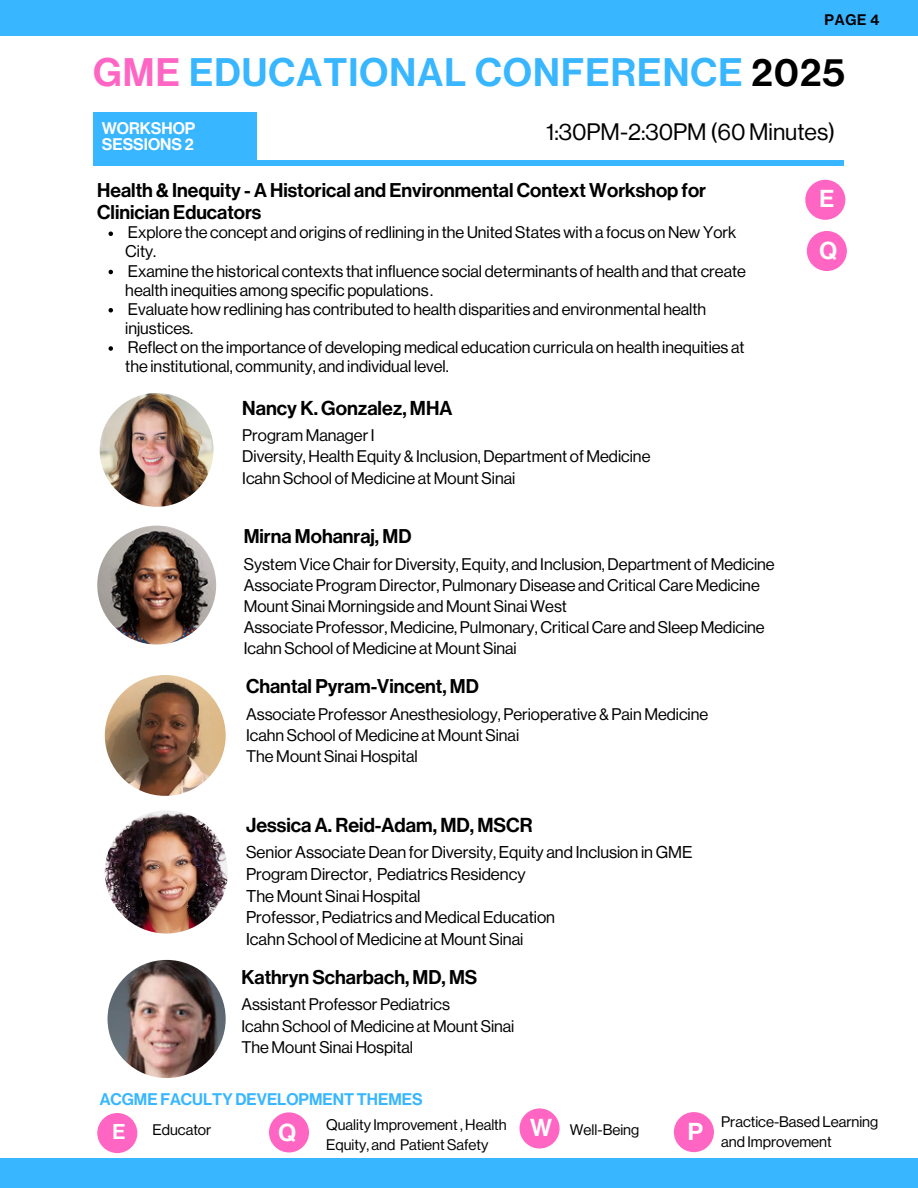
<style>
.page{position:relative;width:918px;height:1188px;background:#fff}
.page>*{position:absolute;margin:0;border:0;box-sizing:border-box;transform-origin:0 0}
.t1{font:39px "N Haas Grotesk DS Std 65 Md";letter-spacing:.03em;color:#38b6ff}
.t2{font:24px "N Haas Grotesk DS Std 65 Md";color:#fff}
.t3{font:23.4px "N Haas Grotesk DS Std 55 Rg";color:#000}
.t4{font:21px "N Haas Grotesk DS Std 65 Md";color:#fff}
.t5{font:19.8px "N Haas Grotesk DS Std 65 Md";color:#000}
.t6{font:19.65px "N Haas Grotesk DS Std 65 Md";color:#000}
.t7{font:19.5px/22.5px "N Haas Grotesk DS Std 65 Md";color:#000}
.t8{font:16.8px/21.8px "N Haas Grotesk DS Std 55 Rg";color:#000}
.t9{font:16.5px/21.1px "N Haas Grotesk DS Std 55 Rg";color:#000}
.t10{font:16.5px "N Haas Grotesk DS Std 65 Md";color:#38b6ff}
.t11{font:16.5px/15.9px "N Haas Grotesk DS Std 65 Md";color:#fff}
.t12{font:15px/20.2px "N Haas Grotesk DS Std 55 Rg";color:#000}
.t13{font:15px "N Haas Grotesk DS Std 65 Md";color:#000}
.s1{color:#ff66c4}
.s2{color:#000}
</style>
<div class="page">
<div style="left:0;top:1158px;width:918px;height:30px;background:#38b6ff"></div>
<div style="left:0;top:0;width:918px;height:36px;background:#38b6ff"></div>
<svg style="left:109px;top:232px;width:4px;height:4px"></svg>
<svg style="left:109px;top:270px;width:4px;height:4px"></svg>
<svg style="left:109px;top:308px;width:4px;height:5px"></svg>
<svg style="left:109px;top:346px;width:4px;height:5px"></svg>
<div style="left:97px;top:1113px;width:40px;height:40px;background:#ff66c4;border-radius:50%"></div>
<div style="left:269px;top:1112px;width:40px;height:40px;background:#ff66c4;border-radius:50%"></div>
<div style="left:520px;top:1108px;width:40px;height:41px;background:#ff66c4;border-radius:50%"></div>
<div style="left:674px;top:1112px;width:40px;height:40px;background:#ff66c4;border-radius:50%"></div>
<div style="left:805px;top:180px;width:40px;height:40px;background:#ff66c4;border-radius:50%"></div>
<div style="left:93px;top:160px;width:751px;height:5px;background:#38b6ff"></div>
<div style="left:93px;top:112px;width:163px;height:53px;background:#38b6ff"></div>
<img style="left:108px;top:960px;width:118px;height:118px;border-radius:50%">
<img style="left:105px;top:675px;width:121px;height:121px;border-radius:50%">
<div style="left:807px;top:231px;width:40px;height:40px;background:#ff66c4;border-radius:50%"></div>
<img style="left:97px;top:526px;width:119px;height:119px;border-radius:50%">
<img style="left:100px;top:393px;width:113px;height:114px;border-radius:50%">
<img style="left:105px;top:810px;width:123px;height:124px;border-radius:50%">
<h5 class="t13" style="left:824px;top:11px;width:56px">PAGE 4</h5>
<p class="t1" style="left:93px;top:50px;width:753px"><span class="s1">GME</span> EDUCATIONAL CONFERENCE <span class="s2">2025</span></p>
<p class="t11" style="left:102px;top:120px;width:95px">WORKSHOP<br>SESSIONS 2</p>
<h3 class="t3" style="left:546px;top:119px;width:291px">1:30PM-2:30PM (60 Minutes)</h3>
<p class="t7" style="left:97px;top:179px;width:610px">Health &amp; Inequity - A Historical and Environmental Context Workshop for<br>Clinician Educators</p>
<h1 class="t9" style="left:125px;top:223px;width:612px;line-height:19.2px">Explore the concept and origins of redlining in the United States with a focus on New York<br>City.</h1>
<h4 class="t9" style="left:125px;top:261px;width:622px;line-height:19.2px">Examine the historical contexts that influence social determinants of health and that create health inequities among specific populations.</h4>
<h2 class="t9" style="left:125px;top:299px;width:582px;line-height:19.2px">Evaluate how redlining has contributed to health disparities and environmental health injustices.</h2>
<h3 class="t9" style="left:125px;top:338px;width:621px;line-height:19.2px">Reflect on the importance of developing medical education curricula on health inequities at the institutional, community, and individual level.</h3>
<p class="t6" style="left:242px;top:397px;width:212px">Nancy K. Gonzalez, MHA</p>
<p class="t9" style="left:242px;top:425px;width:410px">Program Manager I<br>Diversity, Health Equity &amp; Inclusion, Department of Medicine<br>Icahn School of Medicine at Mount Sinai</p>
<p class="t7" style="left:244px;top:525px;width:169px">Mirna Mohanraj, MD</p>
<p class="t9" style="left:244px;top:553px;width:532px">System Vice Chair for Diversity, Equity, and Inclusion, Department of Medicine Associate Program Director, Pulmonary Disease and Critical Care Medicine Mount Sinai Morningside and Mount Sinai West<br>Associate Professor, Medicine, Pulmonary, Critical Care and Sleep Medicine Icahn School of Medicine at Mount Sinai</p>
<p class="t7" style="left:246px;top:675px;width:234px">Chantal Pyram-Vincent, MD</p>
<p class="t9" style="left:246px;top:703px;width:464px">Associate Professor Anesthesiology, Perioperative &amp; Pain Medicine<br>Icahn School of Medicine at Mount Sinai<br>The Mount Sinai Hospital</p>
<p class="t5" style="left:246px;top:814px;width:288px">Jessica A. Reid-Adam, MD, MSCR</p>
<p class="t8" style="left:246px;top:842px;width:448px">Senior Associate Dean for Diversity, Equity and Inclusion in GME Program Director, Pediatrics Residency<br>The Mount Sinai Hospital<br>Professor, Pediatrics and Medical Education<br>Icahn School of Medicine at Mount Sinai</p>
<h5 class="t7" style="left:241px;top:966px;width:237px">Kathryn Scharbach, MD, MS</h5>
<h4 class="t9" style="left:241px;top:994px;width:275px">Assistant Professor Pediatrics<br>Icahn School of Medicine at Mount Sinai<br>The Mount Sinai Hospital</h4>
<h3 class="t2" style="left:819px;top:185px;width:16px">E</h3>
<p class="t2" style="left:820px;top:236px;width:19px">Q</p>
<h3 class="t10" style="left:100px;top:1089px;width:324px">ACGME FACULTY DEVELOPMENT THEMES</h3>
<p class="t4" style="left:112px;top:1119px;width:14px">E</p>
<h5 class="t12" style="left:153px;top:1120px;width:60px">Educator</h5>
<p class="t12" style="left:326px;top:1114px;width:182px">Quality Improvement , Health<br>Equity, and Patient Safety</p>
<h3 class="t2" style="left:279px;top:1119px;width:19px">Q</h3>
<h5 class="t2" style="left:530px;top:1114px;width:23px">W</h5>
<h3 class="t12" style="left:721px;top:1112px;width:159px">Practice-Based Learning</h3>
<p class="t2" style="left:688px;top:1117px;width:17px">P</p>
<p class="t12" style="left:570px;top:1120px;width:71px">Well-Being</p>
<h5 class="t12" style="left:721px;top:1132px;width:112px">and Improvement</h5>
</div>
